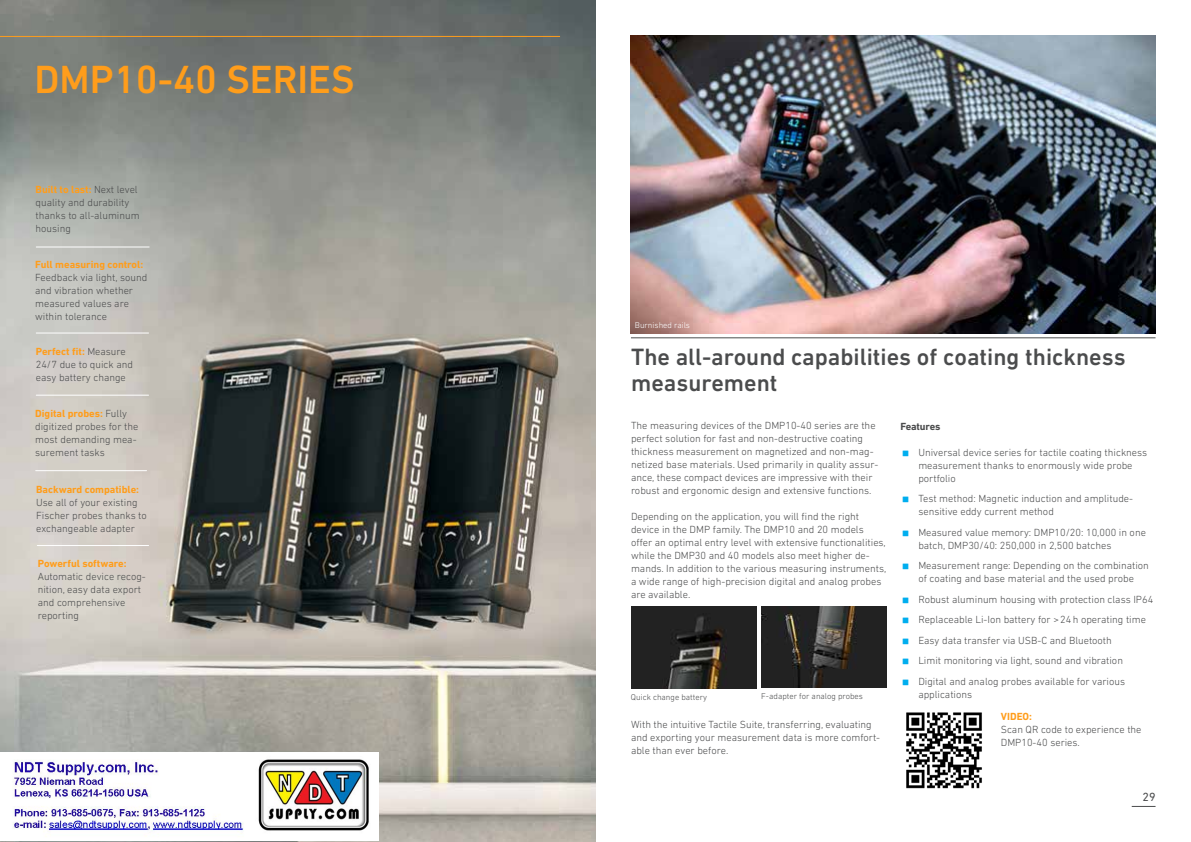
<style>
.page{position:relative;width:1191px;height:842px;background:#fff}
.page>*{position:absolute;margin:0;border:0;box-sizing:border-box;transform-origin:0 0}
.t1{font:500 40px "DIN Next LT Pro";color:#ff9d1b}
.t2{font:700 40px "DIN Next LT Pro";color:#00aeef}
.t3{font:500 24px/26px "DIN Next LT Pro";color:#4b4c4d}
.t4{font:12px "DIN Next LT Pro";color:#4b4c4d}
.t5{font:300 10.5px/13px "DIN Next LT Pro";color:#4b4c4d}
.t6{font:700 10.5px "DIN Next LT Pro";color:#ff9d1b}
.t7{font:700 10.5px "DIN Next LT Pro";letter-spacing:-.01em;color:#4b4c4d}
.t8{font:300 8.5px "DIN Next LT Pro";color:#4b4c4d}
.t9{font:300 8.5px "DIN Next LT Pro";color:#fff}
.s1{font-weight:700;color:#ff9d1b}
</style>
<div class="page">
<img style="left:0;top:0;width:595px;height:842px">
<img style="left:631px;top:35px;width:524px;height:298px">
<svg style="left:1131px;top:806px;width:24px;height:1px"></svg>
<img style="left:906px;top:712px;width:76px;height:77px">
<hr style="left:37px;top:545px;width:112px;height:1px;background:#fff">
<hr style="left:36px;top:470px;width:111px;height:1px;background:#fff">
<hr style="left:36px;top:333px;width:113px;height:1px;background:#fff">
<hr style="left:36px;top:395px;width:113px;height:1px;background:#fff">
<hr style="left:36px;top:247px;width:113px;height:1px;background:#fff">
<hr style="left:0;top:36px;width:560px;height:1px;background:#ff9d1b">
<hr style="left:631px;top:338px;width:524px;height:1px;background:#4b4c4d">
<img style="left:632px;top:607px;width:124px;height:81px">
<img style="left:761px;top:607px;width:125px;height:81px">
<img style="left:0;top:752px;width:378px;height:89px">
<h1 class="t1" style="left:35px;top:56px;width:321px">DMP10-40 SERIES</h1>
<p class="t5" style="left:36px;top:183px;width:106px"><span class="s1">Built to last:</span> Next level quality and durability thanks to all-aluminum housing</p>
<p class="t6" style="left:35px;top:258px;width:109px">Full measuring control:</p>
<p class="t5" style="left:35px;top:271px;width:114px">Feedback via light, sound and vibration whether measured values are within tolerance</p>
<p class="t5" style="left:36px;top:345px;width:99px"><span class="s1">Perfect fit:</span> Measure<br>24/7 due to quick and easy battery change</p>
<p class="t5" style="left:35px;top:407px;width:105px"><span class="s1">Digital probes:</span> Fully digitized probes for the most demanding mea&shy;surement tasks</p>
<p class="t6" style="left:36px;top:483px;width:104px">Backward compatible:</p>
<p class="t5" style="left:36px;top:495px;width:112px">Use all of your existing<br>Fischer probes thanks to exchangeable adapter</p>
<p class="t6" style="left:38px;top:557px;width:90px">Powerful software:</p>
<p class="t5" style="left:38px;top:570px;width:110px">Automatic device recog&shy;nition, easy data export and comprehensive reporting</p>
<p class="t9" style="left:635px;top:320px;width:57px">Burnished rails</p>
<h2 class="t3" style="left:631px;top:344px;width:496px">The all-around capabilities of coating thickness measurement</h2>
<p class="t5" style="left:631px;top:419px;width:249px">The measuring devices of the DMP10-40 series are the perfect solution for fast and non-destructive coating thickness measurement on magnetized and non-mag&shy;netized base materials. Used primarily in quality assur&shy;ance, these compact devices are impressive with their robust and ergonomic design and extensive functions.</p>
<p class="t5" style="left:631px;top:510px;width:257px">Depending on the application, you will find the right device in the DMP family. The DMP10 and 20 models offer an optimal entry level with extensive functionalities, while the DMP30 and 40 models also meet higher de&shy;mands. In addition to the various measuring instruments, a wide range of high-precision digital and analog probes are available.</p>
<p class="t8" style="left:631px;top:692px;width:78px">Quick change battery</p>
<p class="t8" style="left:761px;top:691px;width:103px">F-adapter for analog probes</p>
<p class="t5" style="left:631px;top:718px;width:251px">With the intuitive Tactile Suite, transferring, evaluating and exporting your measurement data is more comfort&shy;able than ever before.</p>
<p class="t7" style="left:900px;top:420px;width:42px">Features</p>
<h1 class="t2" style="left:900px;top:427px;width:12px">∙</h1>
<p class="t5" style="left:918px;top:446px;width:230px">Universal device series for tactile coating thickness measurement thanks to enormously wide probe portfolio</p>
<h1 class="t2" style="left:900px;top:473px;width:12px">∙</h1>
<p class="t5" style="left:918px;top:492px;width:216px">Test method: Magnetic induction and amplitude&shy;sensitive eddy current method</p>
<h1 class="t2" style="left:900px;top:507px;width:12px">∙</h1>
<p class="t5" style="left:918px;top:526px;width:229px">Measured value memory: DMP10/20: 10,000 in one batch, DMP30/40: 250,000 in 2,500 batches</p>
<h1 class="t2" style="left:900px;top:540px;width:12px">∙</h1>
<p class="t5" style="left:918px;top:559px;width:232px">Measurement range: Depending on the combination of coating and base material and the used probe</p>
<h1 class="t2" style="left:900px;top:574px;width:12px">∙</h1>
<p class="t5" style="left:918px;top:593px;width:236px">Robust aluminum housing with protection class IP64</p>
<h1 class="t2" style="left:900px;top:594px;width:12px">∙</h1>
<p class="t5" style="left:918px;top:613px;width:229px">Replaceable Li-Ion battery for &gt;24h operating time</p>
<h1 class="t2" style="left:900px;top:615px;width:12px">∙</h1>
<p class="t5" style="left:918px;top:634px;width:195px">Easy data transfer via USB-C and Bluetooth</p>
<h1 class="t2" style="left:900px;top:635px;width:12px">∙</h1>
<p class="t5" style="left:918px;top:654px;width:206px">Limit monitoring via light, sound and vibration</p>
<h1 class="t2" style="left:900px;top:656px;width:12px">∙</h1>
<p class="t5" style="left:918px;top:675px;width:208px">Digital and analog probes available for various applications</p>
<p class="t6" style="left:1001px;top:710px;width:33px">VIDEO:</p>
<p class="t5" style="left:1001px;top:722px;width:142px">Scan QR code to experience the<br>DMP10-40 series.</p>
<p class="t4" style="left:1142px;top:789px;width:15px">29</p>
</div>
